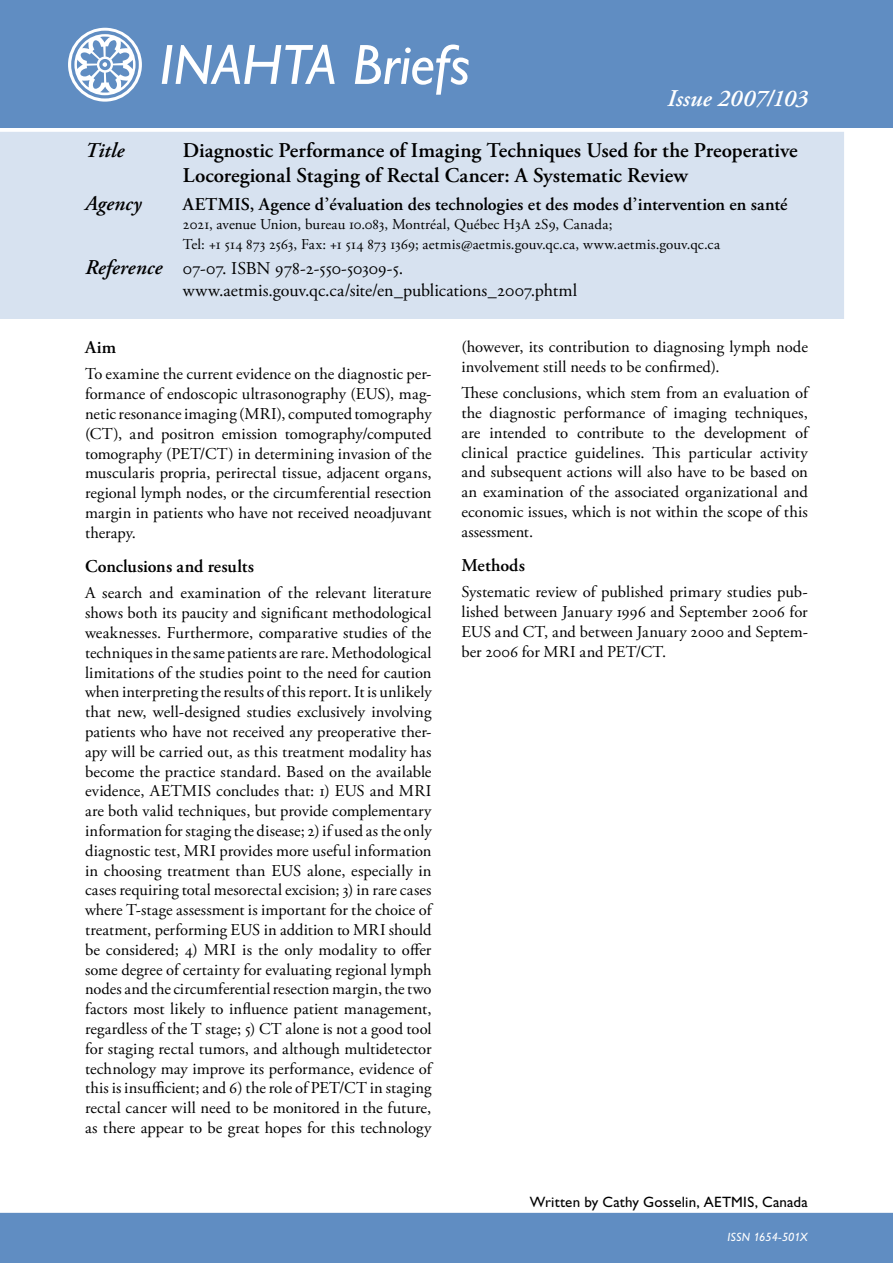
<style>
.page{position:relative;width:893px;height:1263px;background:#fff}
.page>*{position:absolute;margin:0;border:0;box-sizing:border-box;transform-origin:0 0}
.t1{font:italic 57px "Gill Alt One";color:#fff}
.Issue{font:italic 600 24px "Adobe Garamond Pro";letter-spacing:.005em;color:#fff}
.Title_box{font:600 21px/25.2px "Adobe Garamond Pro";color:#000}
.Agency_text{font:italic 600 21px "Adobe Garamond Pro";letter-spacing:.005em;color:#000}
.Title_box-2{font:italic 600 21px "Adobe Garamond Pro";letter-spacing:.005em;color:#000}
.Reference_text{font:18px/21.6px "Adobe Garamond Pro";letter-spacing:-.005em;color:#000}
.Agency_text-2{font:600 18px "Adobe Garamond Pro";color:#000}
.Heading{font:600 18px "Adobe Garamond Pro";color:#000}
.Text{font:16.5px/19.8px "Adobe Garamond Pro";color:#000;text-align:justify}
.Agency_address{font:15px/19.5px "Adobe Garamond Pro";letter-spacing:.01em;color:#000}
.Written_by{font:15px "Gill Alt One";letter-spacing:.01em;color:#000}
.t2{font:italic 12px "Gill Alt One";letter-spacing:-.005em;color:#fff}
.s1{font-weight:600;font-style:italic;font-size:21px}
</style>
<div class="page">
<div style="left:0;top:1213px;width:893px;height:50px;background:#608dc2"></div>
<div style="left:0;top:132px;width:844px;height:187px;background:#d7e2f0"></div>
<div style="left:0;top:0;width:893px;height:128px;background:#608dc2"></div>
<p class="t1" style="left:159px;top:32px;width:312px">INAHTA Briefs</p>
<p class="Issue" style="left:667px;top:84px;width:142px">Issue 2007/103</p>
<p class="Title_box-2" style="left:85px;top:138px;width:41px">Title</p>
<p class="Title_box" style="left:183px;top:138px;width:616px">Diagnostic Performance of Imaging Techniques Used for the Preoperative<br>Locoregional Staging of Rectal Cancer: A Systematic Review</p>
<p class="Agency_text" style="left:85px;top:191px;width:58px">Agency</p>
<p class="Agency_text-2" style="left:183px;top:194px;width:606px">AETMIS, Agence d’évaluation des technologies et des modes d’intervention en santé</p>
<p class="Agency_address" style="left:183px;top:215px;width:539px">2021, avenue Union, bureau 10.083, Montréal, Québec H3A 2S9, Canada;<br>Tel: +1 514 873 2563, Fax: +1 514 873 1369; aetmis@aetmis.gouv.qc.ca, www.aetmis.gouv.qc.ca</p>
<p class="Reference_text" style="left:183px;top:258px;width:396px;text-indent:-98px"><span class="s1">Reference</span> 07-07. ISBN 978-2-550-50309-5. www.aetmis.gouv.qc.ca/site/en_publications_2007.phtml</p>
<p class="Heading" style="left:85px;top:337px;width:33px">Aim</p>
<p class="Text" style="left:85px;top:365px;width:348px">To examine the current evidence on the diagnostic per&shy;formance of endoscopic ultrasonography (EUS), mag&shy;netic resonance imaging (MRI), computed tomography (CT), and positron emission tomography/computed tomography (PET/CT) in determining invasion of the muscularis propria, perirectal tissue, adjacent organs, regional lymph nodes, or the circumferential resection margin in patients who have not received neoadjuvant therapy.</p>
<p class="Heading" style="left:85px;top:556px;width:170px">Conclusions and results</p>
<p class="Text" style="left:85px;top:584px;width:348px">A search and examination of the relevant literature shows both its paucity and significant methodological weaknesses. Furthermore, comparative studies of the techniques in the same patients are rare. Methodological limitations of the studies point to the need for caution when interpreting the results of this report. It is unlikely that new, well-designed studies exclusively involving patients who have not received any preoperative ther&shy;apy will be carried out, as this treatment modality has become the practice standard. Based on the available evidence, AETMIS concludes that: 1) EUS and MRI are both valid techniques, but provide complementary information for staging the disease; 2) if used as the only diagnostic test, MRI provides more useful information in choosing treatment than EUS alone, especially in cases requiring total mesorectal excision; 3) in rare cases where T-stage assessment is important for the choice of treatment, performing EUS in addition to MRI should be considered; 4) MRI is the only modality to offer some degree of certainty for evaluating regional lymph nodes and the circumferential resection margin, the two factors most likely to influence patient management, regardless of the T stage; 5) CT alone is not a good tool for staging rectal tumors, and although multidetector technology may improve its performance, evidence of this is insufficient; and 6) the role of PET/CT in staging rectal cancer will need to be monitored in the future, as there appear to be great hopes for this technology</p>
<p class="Text" style="left:461px;top:338px;width:348px">(however, its contribution to diagnosing lymph node involvement still needs to be confirmed).</p>
<p class="Text" style="left:461px;top:384px;width:348px">These conclusions, which stem from an evaluation of the diagnostic performance of imaging techniques, are intended to contribute to the development of clinical practice guidelines. This particular activity and sub-sequent actions will also have to be based on an examina-tion of the associated organizational and economic issues, which is not within the scope of this assessment.</p>
<p class="Heading" style="left:461px;top:555px;width:65px">Methods</p>
<p class="Text" style="left:461px;top:583px;width:348px">Systematic review of published primary studies pub&shy;lished between January 1996 and September 2006 for EUS and CT, and between January 2000 and Sep-tem&shy;ber 2006 for MRI and PET/CT.</p>
<p class="Written_by" style="left:530px;top:1193px;width:279px">Written by Cathy Gosselin, AETMIS, Canada</p>
<p class="t2" style="left:728px;top:1230px;width:82px">ISSN 1654-501X</p>
</div>
